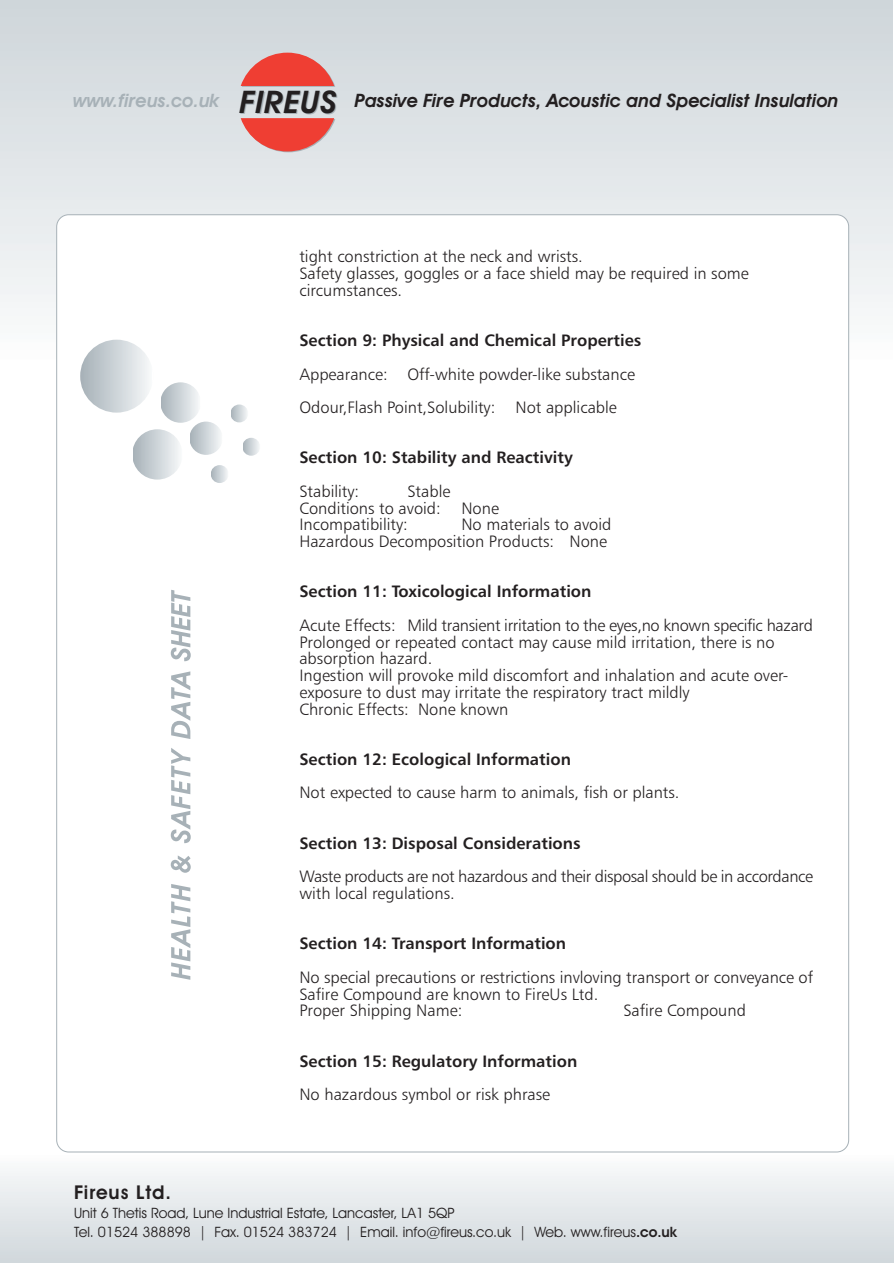
<style>
.page{position:relative;width:894px;height:1263px;background:#fff}
.page>*{position:absolute;margin:0;border:0;box-sizing:border-box;transform-origin:0 0}
.t1{font:600 19.05px "Avant Garde IT Cby BT";letter-spacing:.05em;color:#231f20}
.t2{font:italic 600 18.6px "Avant Garde IT Cby BT";color:#231f20}
.t3{font:16.5px/16.8px "Humanist 777 BT Light B";color:#231f20}
.t4{font:16.5px/33.5px "Humanist 777 BT Bold B";color:#231f20}
.t5{font:16.5px/33.5px "Humanist 777 BT Light B";letter-spacing:-.02em;color:#231f20}
.t6{font:16.5px/33.5px "Humanist 777 BT Light B";letter-spacing:-.025em;color:#231f20}
.t7{font:14.4px/18.6px "Avant Garde IT Cby BT";color:#231f20}
.s1{color:#a7b1b7}
.s2{font-size:31.2px}
.s3{font-family:"Humanist 777 BT Bold B"}
.s4{font-family:"Humanist 777 BT Light B"}
.s5{font-weight:600}
</style>
<div class="page">
<div style="left:1px;top:1154px;width:893px;height:109px;background:linear-gradient(to bottom,#fbfcfc,#d0d7db)"></div>
<svg style="left:56px;top:1134px;width:794px;height:19px"></svg>
<div style="left:0;top:0;width:893px;height:361px;background:linear-gradient(to bottom,#ced5d9,#fbfcfc)"></div>
<div style="left:0;top:360px;width:893px;height:65px;background:#fff"></div>
<svg style="left:241px;top:53px;width:94px;height:99px;background:#e38f8c"></svg>
<div style="left:56px;top:214px;width:793px;height:938px;background:#fff;border:1px solid #a7b1b7;border-radius:12px"></div>
<div style="left:80px;top:340px;width:73px;height:73px;background:linear-gradient(to right,#a6b1b8,#f7f9fa);border-radius:50%"></div>
<div style="left:160px;top:382px;width:41px;height:41px;background:linear-gradient(to right,#a7b2b9,#f6f9fa);border-radius:50%"></div>
<hr style="left:200px;top:382px;width:1px;height:41px;background:#fff">
<svg style="left:133px;top:429px;width:46px;height:51px"></svg>
<div style="left:189px;top:422px;width:34px;height:33px;background:linear-gradient(to right,#a7b2b9,#f4f7f8);border-radius:50%"></div>
<hr style="left:222px;top:422px;width:1px;height:33px;background:#fff">
<svg style="left:211px;top:465px;width:18px;height:18px"></svg>
<svg style="left:230px;top:405px;width:18px;height:17px"></svg>
<svg style="left:242px;top:438px;width:18px;height:18px"></svg>
<svg style="left:171px;top:884px;width:19px;height:96px"></svg>
<svg style="left:171px;top:855px;width:20px;height:18px"></svg>
<svg style="left:171px;top:748px;width:20px;height:95px"></svg>
<svg style="left:171px;top:671px;width:19px;height:68px"></svg>
<svg style="left:171px;top:590px;width:20px;height:71px"></svg>
<p class="t2" style="left:73px;top:94px;width:767px"><span class="s1">www.fireus.co.uk</span> <span class="s2">FIREUS</span> Passive Fire Products, Acoustic and Specialist Insulation</p>
<p class="t3" style="left:299px;top:249px;width:451px">tight constriction at the neck and wrists.<br>Safety glasses, goggles or a face shield may be required in some circumstances.</p>
<p class="t3" style="left:299px;top:324px;width:343px;line-height:33.5px"><span class="s3">Section 9: Physical and Chemical Properties<br></span>Appearance: Off-white powder-like substance<br>Odour,Flash Point,Solubility: Not applicable</p>
<p class="t4" style="left:299px;top:442px;width:275px">Section 10: Stability and Reactivity<br><span class="s4">Stability:</span></p>
<p class="t3" style="left:299px;top:483px;width:201px;text-indent:108px">Stable<br>Conditions to avoid: None<br>Incompatibility:</p>
<p class="t3" style="left:299px;top:517px;width:314px;text-align:right">No materials to avoid<br>Hazardous Decomposition Products: None</p>
<p class="t5" style="left:299px;top:576px;width:515px"><span class="s3">Section 11: Toxicological Information<br></span>Acute Effects: Mild transient irritation to the eyes,no known specific hazard</p>
<p class="t3" style="left:299px;top:634px;width:490px">Prolonged or repeated contact may cause mild irritation, there is no absorption hazard.<br>Ingestion will provoke mild discomfort and inhalation and acute over&shy;exposure to dust may irritate the respiratory tract mildly<br>Chronic Effects: None known</p>
<p class="t3" style="left:299px;top:743px;width:382px;line-height:33.5px"><span class="s3">Section 12: Ecological Information<br></span>Not expected to cause harm to animals, fish or plants.</p>
<p class="t6" style="left:299px;top:827px;width:515px"><span class="s3">Section 13: Disposal Considerations<br></span>Waste products are not hazardous and their disposal should be in accordance</p>
<p class="t3" style="left:299px;top:886px;width:157px">with local regulations.</p>
<p class="t3" style="left:299px;top:928px;width:515px;line-height:33.5px"><span class="s3">Section 14: Transport Information<br></span>No special precautions or restrictions invloving transport or conveyance of</p>
<p class="t3" style="left:299px;top:986px;width:300px">Safire Compound are known to FireUs Ltd.<br>Proper Shipping Name:</p>
<p class="t3" style="left:623px;top:1003px;width:124px">Safire Compound</p>
<p class="t4" style="left:299px;top:1045px;width:279px">Section 15: Regulatory Information<br><span class="s4">No hazardous symbol or risk phrase</span></p>
<p class="t1" style="left:74px;top:1185px;width:98px">Fireus Ltd.</p>
<p class="t7" style="left:74px;top:1205px;width:604px">Unit 6 Thetis Road, Lune Industrial Estate, Lancaster, LA1 5QP<br>Tel. 01524 388898 | Fax. 01524 383724 | Email. info@fireus.co.uk | Web. www.fireus<span class="s5">.co.uk</span></p>
</div>
